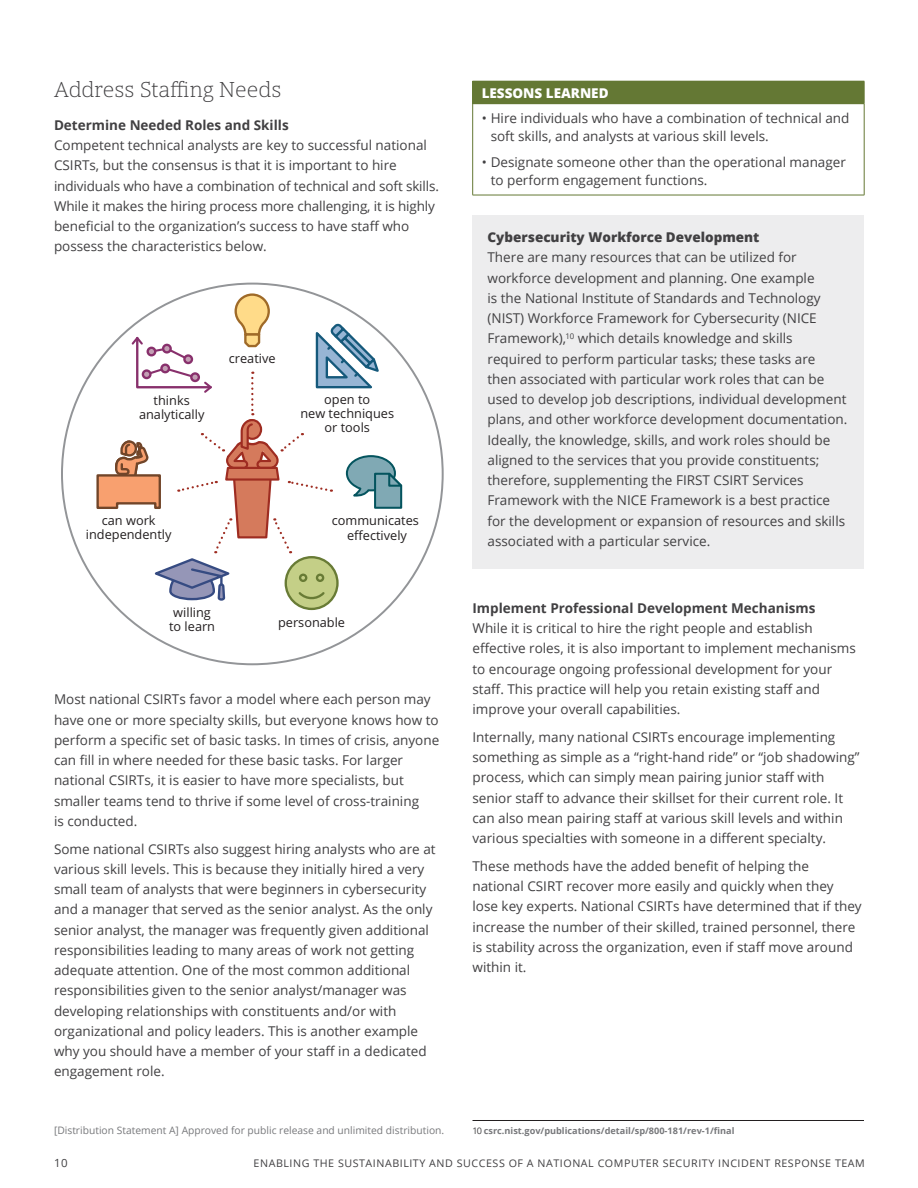
<style>
.page{position:relative;width:918px;height:1188px;background:#fff}
.page>*{position:absolute;margin:0;border:0;box-sizing:border-box;transform-origin:0 0}
.Section_Title{font:300 21px "Open Serif";color:#414042}
.Main_Body_Text{font:13.5px/20.2px "Open Sans";color:#414042}
.Paragraph_Title{font:700 13.5px "Open Sans";color:#414042}
.Barhead{font:800 13.5px "Open Sans";color:#fff}
.t1{font:12.75px/14.2px "Open Sans";color:#231f20;text-align:center}
.t2{font:11.25px "Open Sans";color:#414042}
.t3{font:10.5px "Open Sans";letter-spacing:.05em;color:#414042}
.t4{font:10.2px "Open Sans";color:#77787b}
.Footnote{font:700 9px "Open Sans";color:#77787b}
.s1{font-weight:800}
.s2{font-weight:400;color:#414042}
</style>
<div class="page">
<svg style="left:95px;top:292px;width:309px;height:374px"></svg>
<div style="left:473px;top:81px;width:391px;height:23px;background:#647834"></div>
<hr style="left:472px;top:104px;width:1px;height:91px;background:#647834">
<hr style="left:864px;top:104px;width:1px;height:91px;background:#647834">
<hr style="left:472px;top:195px;width:392px;height:1px;background:#647834">
<svg style="left:472px;top:81px;width:1px;height:23px"></svg>
<svg style="left:864px;top:81px;width:1px;height:23px"></svg>
<div style="left:472px;top:215px;width:392px;height:353px;background:#ededee"></div>
<hr style="left:472px;top:1120px;width:392px;height:1px;background:#231f20">
<p class="Section_Title" style="left:54px;top:75px;width:229px">Address Staffing Needs</p>
<p class="Paragraph_Title" style="left:54px;top:116px;width:236px">Determine Needed Roles and Skills</p>
<p class="Main_Body_Text" style="left:54px;top:135px;width:387px">Competent technical analysts are key to successful national CSIRTs, but the consensus is that it is important to hire individuals who have a combination of technical and soft skills.<br>While it makes the hiring process more challenging, it is highly beneficial to the organization’s success to have staff who possess the characteristics below.</p>
<p class="t1" style="left:229px;top:351px;width:48px">creative</p>
<p class="t1" style="left:139px;top:393px;width:67px">thinks analytically</p>
<p class="t1" style="left:300px;top:392px;width:95px">open to<br>new techniques or tools</p>
<p class="t1" style="left:86px;top:513px;width:87px">can work independently</p>
<p class="t1" style="left:169px;top:605px;width:48px">willing to learn</p>
<p class="t1" style="left:332px;top:513px;width:89px">communicates effectively</p>
<p class="t1" style="left:278px;top:615px;width:69px">personable</p>
<p class="Main_Body_Text" style="left:54px;top:689px;width:387px">Most national CSIRTs favor a model where each person may have one or more specialty skills, but everyone knows how to perform a specific set of basic tasks. In times of crisis, anyone can fill in where needed for these basic tasks. For larger national CSIRTs, it is easier to have more specialists, but smaller teams tend to thrive if some level of cross-training<br>is conducted.</p>
<p class="Main_Body_Text" style="left:54px;top:838px;width:383px">Some national CSIRTs also suggest hiring analysts who are at various skill levels. This is because they initially hired a very small team of analysts that were beginners in cybersecurity and a manager that served as the senior analyst. As the only senior analyst, the manager was frequently given additional responsibilities leading to many areas of work not getting adequate attention. One of the most common additional responsibilities given to the senior analyst/manager was developing relationships with constituents and/or with organizational and policy leaders. This is another example why you should have a member of your staff in a dedicated engagement role.</p>
<p class="t4" style="left:54px;top:1123px;width:392px">[Distribution Statement A] Approved for public release and unlimited distribution.</p>
<p class="Barhead" style="left:482px;top:82px;width:128px">LESSONS LEARNED</p>
<p class="Main_Body_Text" style="left:491px;top:109px;width:360px;line-height:18px;text-indent:-9px">• Hire individuals who have a combination of technical and soft skills, and analysts at various skill levels.</p>
<p class="Main_Body_Text" style="left:491px;top:152px;width:357px;line-height:18px;text-indent:-9px">• Designate someone other than the operational manager to perform engagement functions.</p>
<p class="Main_Body_Text" style="left:488px;top:227px;width:361px"><span class="s1">Cybersecurity Workforce Development<br></span>There are many resources that can be utilized for workforce development and planning. One example<br>is the National Institute of Standards and Technology (NIST) Workforce Framework for Cybersecurity (NICE Framework),<sup>10</sup> which details knowledge and skills required to perform particular tasks; these tasks are then associated with particular work roles that can be used to develop job descriptions, individual development plans, and other workforce development documentation.<br>Ideally, the knowledge, skills, and work roles should be aligned to the services that you provide constituents; therefore, supplementing the FIRST CSIRT Services Framework with the NICE Framework is a best practice for the development or expansion of resources and skills associated with a particular service.</p>
<p class="Paragraph_Title" style="left:472px;top:599px;width:345px">Implement Professional Development Mechanisms</p>
<p class="Main_Body_Text" style="left:472px;top:618px;width:385px">While it is critical to hire the right people and establish effective roles, it is also important to implement mechanisms to encourage ongoing professional development for your staff. This practice will help you retain existing staff and improve your overall capabilities.</p>
<p class="Main_Body_Text" style="left:472px;top:727px;width:389px">Internally, many national CSIRTs encourage implementing something as simple as a “right-hand ride” or “job shadowing” process, which can simply mean pairing junior staff with senior staff to advance their skillset for their current role. It can also mean pairing staff at various skill levels and within various specialties with someone in a different specialty.</p>
<p class="Main_Body_Text" style="left:472px;top:856px;width:391px">These methods have the added benefit of helping the national CSIRT recover more easily and quickly when they lose key experts. National CSIRTs have determined that if they increase the number of their skilled, trained personnel, there is stability across the organization, even if staff move around within it.</p>
<p class="Footnote" style="left:472px;top:1124px;width:264px"><span class="s2">10</span> csrc.nist.gov/publications/detail/sp/800-181/rev-1/final</p>
<p class="t2" style="left:54px;top:1155px;width:15px">10</p>
<p class="t3" style="left:254px;top:1156px;width:613px">ENABLING THE SUSTAINABILITY AND SUCCESS OF A NATIONAL COMPUTER SECURITY INCIDENT RESPONSE TEAM</p>
</div>
